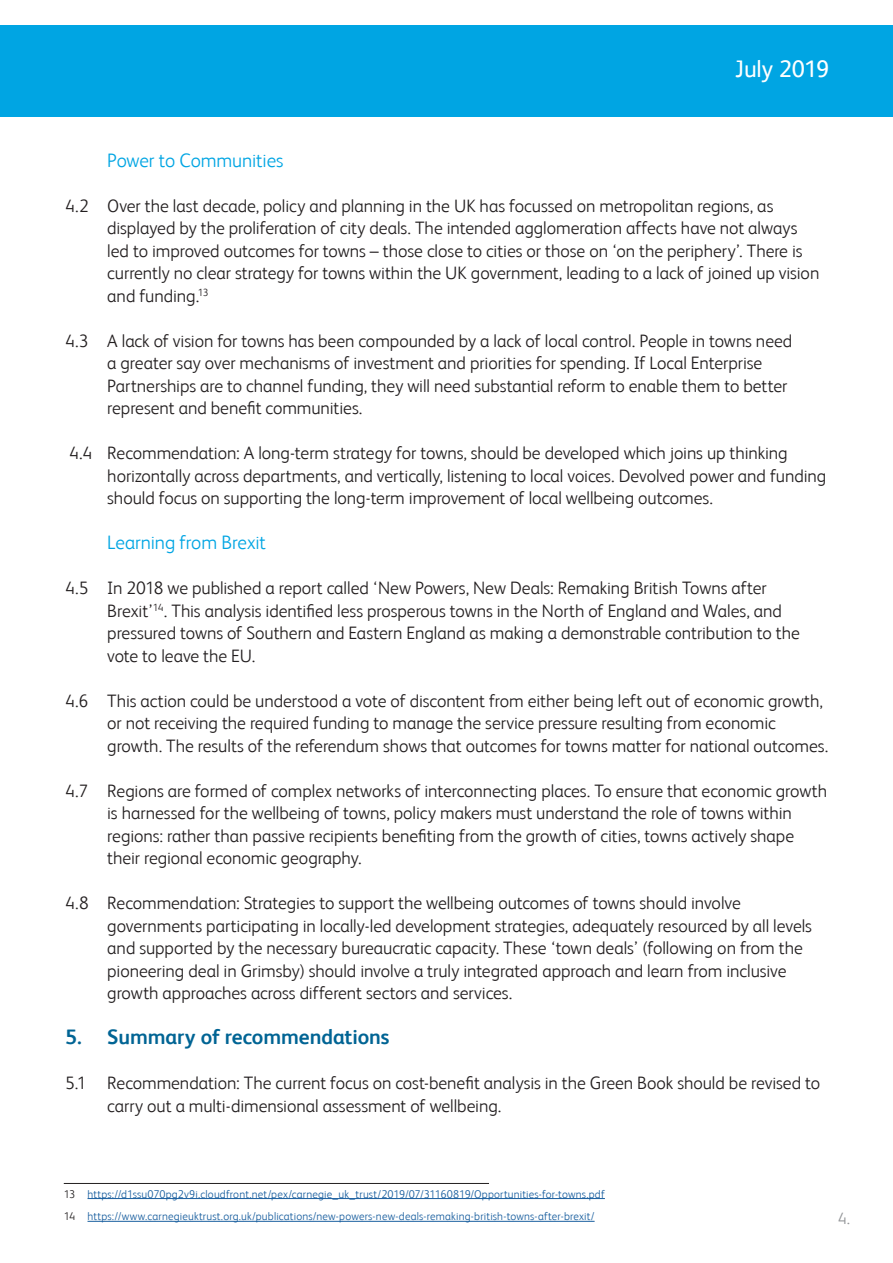
<style>
.page{position:relative;width:893px;height:1263px;background:#fff}
.page>*{position:absolute;margin:0;border:0;box-sizing:border-box;transform-origin:0 0}
._06_Bullets{font:24px "FS Albert";letter-spacing:-.01em;color:#fff}
._06_Bullets-2{font:700 21px "FS Albert";letter-spacing:-.005em;color:#006494}
._06_Bullets-3{font:300 19.5px "FS Albert";letter-spacing:-.005em;color:#00a5e3}
._06_Bullets-4{font:300 18px/22.5px "FS Albert";letter-spacing:-.005em;color:#231f20}
._05_Body_text{font:300 16.5px "FS Albert";color:#939598}
._08_Footnote{font:300 11.25px "FS Albert";letter-spacing:.015em;color:#175d9e}
.s1{color:#231f20}
</style>
<div class="page">
<div style="left:0;top:26px;width:893px;height:91px;background:#00a5e3"></div>
<hr style="left:64px;top:1183px;width:425px;height:1px;background:#231f20">
<hr style="left:88px;top:1198px;width:517px;height:1px;background:#175d9e">
<hr style="left:88px;top:1221px;width:507px;height:1px;background:#175d9e">
<p class="_06_Bullets" style="left:735px;top:55px;width:96px">July 2019</p>
<p class="_06_Bullets-3" style="left:107px;top:149px;width:178px">Power to Communities</p>
<p class="_06_Bullets-4" style="left:107px;top:194px;width:714px;text-indent:-42px">4.2 Over the last decade, policy and planning in the UK has focussed on metropolitan regions, as displayed by the proliferation of city deals. The intended agglomeration affects have not always led to improved outcomes for towns – those close to cities or those on ‘on the periphery’. There is currently no clear strategy for towns within the UK government, leading to a lack of joined up vision and funding.<sup>13</sup></p>
<p class="_06_Bullets-4" style="left:107px;top:329px;width:687px;text-indent:-42px">4.3 A lack of vision for towns has been compounded by a lack of local control. People in towns need a greater say over mechanisms of investment and priorities for spending. If Local Enterprise Partnerships are to channel funding, they will need substantial reform to enable them to better represent and benefit communities.</p>
<p class="_06_Bullets-4" style="left:107px;top:441px;width:721px;text-indent:-38px">4.4 Recommendation: A long-term strategy for towns, should be developed which joins up thinking horizontally across departments, and vertically, listening to local voices. Devolved power and funding should focus on supporting the long-term improvement of local wellbeing outcomes.</p>
<p class="_06_Bullets-3" style="left:107px;top:531px;width:160px">Learning from Brexit</p>
<p class="_06_Bullets-4" style="left:107px;top:576px;width:694px;text-indent:-42px">4.5 In 2018 we published a report called ‘New Powers, New Deals: Remaking British Towns after Brexit’<sup>14</sup>. This analysis identified less prosperous towns in the North of England and Wales, and pressured towns of Southern and Eastern England as making a demonstrable contribution to the vote to leave the EU.</p>
<p class="_06_Bullets-4" style="left:107px;top:689px;width:723px;text-indent:-42px">4.6 This action could be understood a vote of discontent from either being left out of economic growth, or not receiving the required funding to manage the service pressure resulting from economic growth. The results of the referendum shows that outcomes for towns matter for national outcomes.</p>
<p class="_06_Bullets-4" style="left:107px;top:779px;width:721px;text-indent:-42px">4.7 Regions are formed of complex networks of interconnecting places. To ensure that economic growth is harnessed for the wellbeing of towns, policy makers must understand the role of towns within regions: rather than passive recipients benefiting from the growth of cities, towns actively shape their regional economic geography.</p>
<p class="_06_Bullets-4" style="left:107px;top:891px;width:706px;text-indent:-42px">4.8 Recommendation: Strategies to support the wellbeing outcomes of towns should involve governments participating in locally-led development strategies, adequately resourced by all levels and supported by the necessary bureaucratic capacity. These ‘town deals’ (following on from the pioneering deal in Grimsby) should involve a truly integrated approach and learn from inclusive growth approaches across different sectors and services.</p>
<p class="_06_Bullets-2" style="left:65px;top:1025px;width:326px">5. Summary of recommendations</p>
<p class="_06_Bullets-4" style="left:107px;top:1071px;width:714px;text-indent:-42px">5.1 Recommendation: The current focus on cost-benefit analysis in the Green Book should be revised to carry out a multi-dimensional assessment of wellbeing.</p>
<p class="_08_Footnote" style="left:64px;top:1187px;width:543px"><span class="s1">13</span> https://d1ssu070pg2v9i.cloudfront.net/pex/carnegie_uk_trust/2019/07/31160819/Opportunities-for-towns.pdf</p>
<p class="_08_Footnote" style="left:64px;top:1210px;width:532px"><span class="s1">14</span> https://www.carnegieuktrust.org.uk/publications/new-powers-new-deals-remaking-british-towns-after-brexit/</p>
<p class="_05_Body_text" style="left:838px;top:1209px;width:14px">4.</p>
</div>
